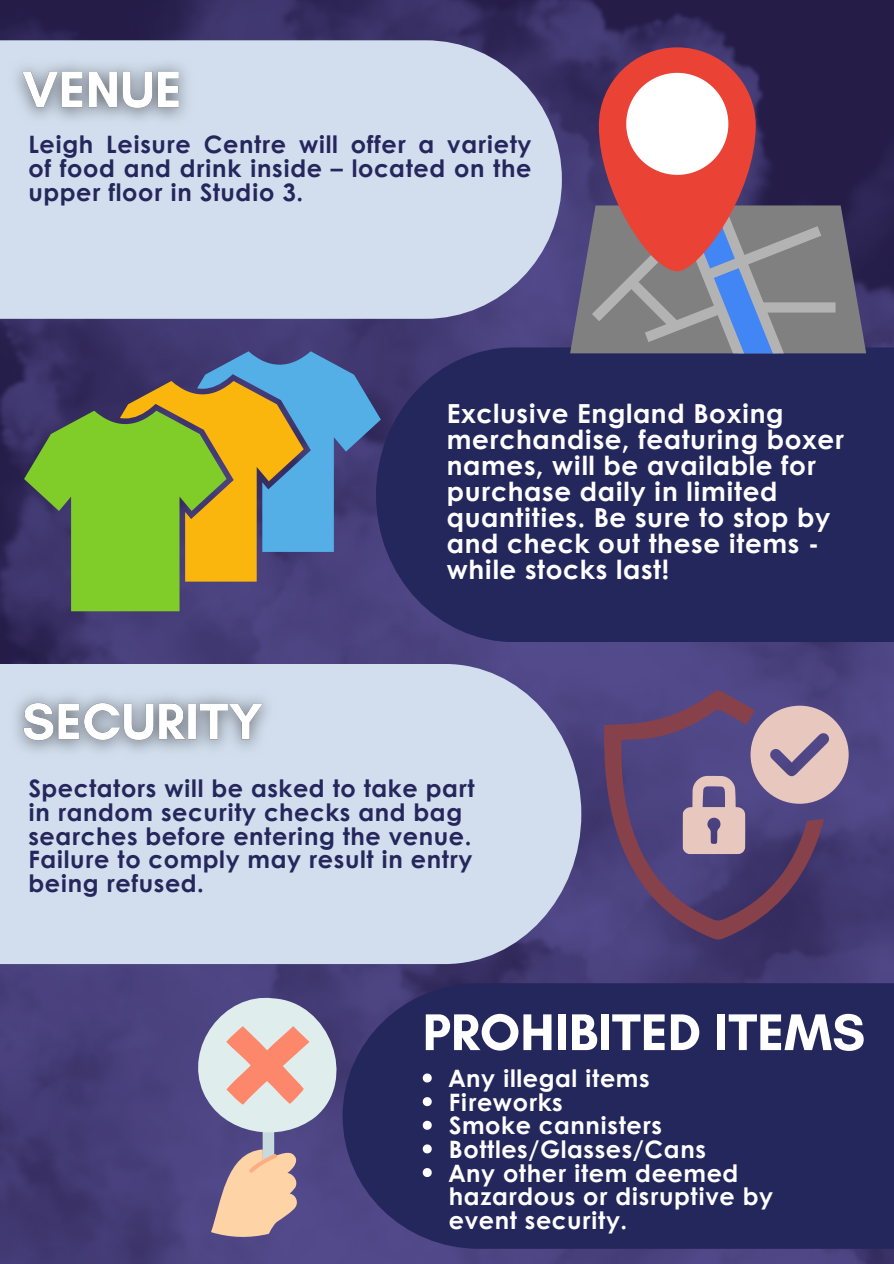
<style>
.page{position:relative;width:894px;height:1264px;background:#fff}
.page>*{position:absolute;margin:0;border:0;box-sizing:border-box;transform-origin:0 0}
.t1{font:700 52.5px "Glacial Indifference";color:#fff}
.t2{font:700 26.25px/25.8px "Century Gothic";letter-spacing:.025em;color:#fff}
.t3{font:700 24px/23.7px "Century Gothic";letter-spacing:.025em;color:#24275c}
.t4{font:700 24px/23.7px "Century Gothic";letter-spacing:.025em;color:#fff}
</style>
<div class="page">
<img style="left:0;top:0;width:893px;height:1263px">
<div style="left:376px;top:347px;width:517px;height:295px;background:#24275c"></div>
<div style="left:0;top:40px;width:561px;height:279px;background:#d2deed"></div>
<div style="left:342px;top:983px;width:551px;height:265px;background:#24275c"></div>
<div style="left:0;top:664px;width:581px;height:300px;background:#d2deed"></div>
<svg style="left:603px;top:690px;width:220px;height:249px;background:#553e6f"></svg>
<svg style="left:682px;top:705px;width:166px;height:149px;background:#907998"></svg>
<svg style="left:24px;top:351px;width:357px;height:260px;background:#72875f"></svg>
<svg style="left:570px;top:193px;width:295px;height:160px;background:#797d8b"></svg>
<svg style="left:598px;top:47px;width:157px;height:224px;background:#cf4c47"></svg>
<svg style="left:626px;top:73px;width:102px;height:102px"></svg>
<img style="left:1px;top:680px;width:285px;height:85px">
<img style="left:0;top:49px;width:203px;height:85px">
<svg style="left:422px;top:1073px;width:9px;height:9px"></svg>
<svg style="left:422px;top:1097px;width:9px;height:9px"></svg>
<svg style="left:422px;top:1120px;width:9px;height:9px"></svg>
<svg style="left:422px;top:1144px;width:9px;height:9px"></svg>
<svg style="left:422px;top:1167px;width:9px;height:9px"></svg>
<svg style="left:183px;top:992px;width:175px;height:246px;background:#9787a0"></svg>
<p class="t3" style="left:28px;top:132px;width:504px;text-align:justify">Leigh Leisure Centre will offer a variety of food and drink inside – located on the upper floor in Studio 3.</p>
<p class="t2" style="left:446px;top:400px;width:399px">Exclusive England Boxing merchandise, featuring boxer names, will be available for purchase daily in limited quantities. Be sure to stop by and check out these items - while stocks last!</p>
<h2 class="t3" style="left:28px;top:775px;width:447px">Spectators will be asked to take part in random security checks and bag searches before entering the venue.<br>Failure to comply may result in entry being refused.</h2>
<h2 class="t1" style="left:422px;top:1000px;width:444px">PROHIBITED ITEMS</h2>
<p class="t4" style="left:449px;top:1065px;width:202px">Any illegal items</p>
<h2 class="t4" style="left:449px;top:1088px;width:115px">Fireworks</h2>
<p class="t4" style="left:449px;top:1112px;width:214px">Smoke cannisters</p>
<h1 class="t4" style="left:449px;top:1136px;width:258px">Bottles/Glasses/Cans</h1>
<p class="t4" style="left:449px;top:1159px;width:325px">Any other item deemed hazardous or disruptive by event security.</p>
</div>
